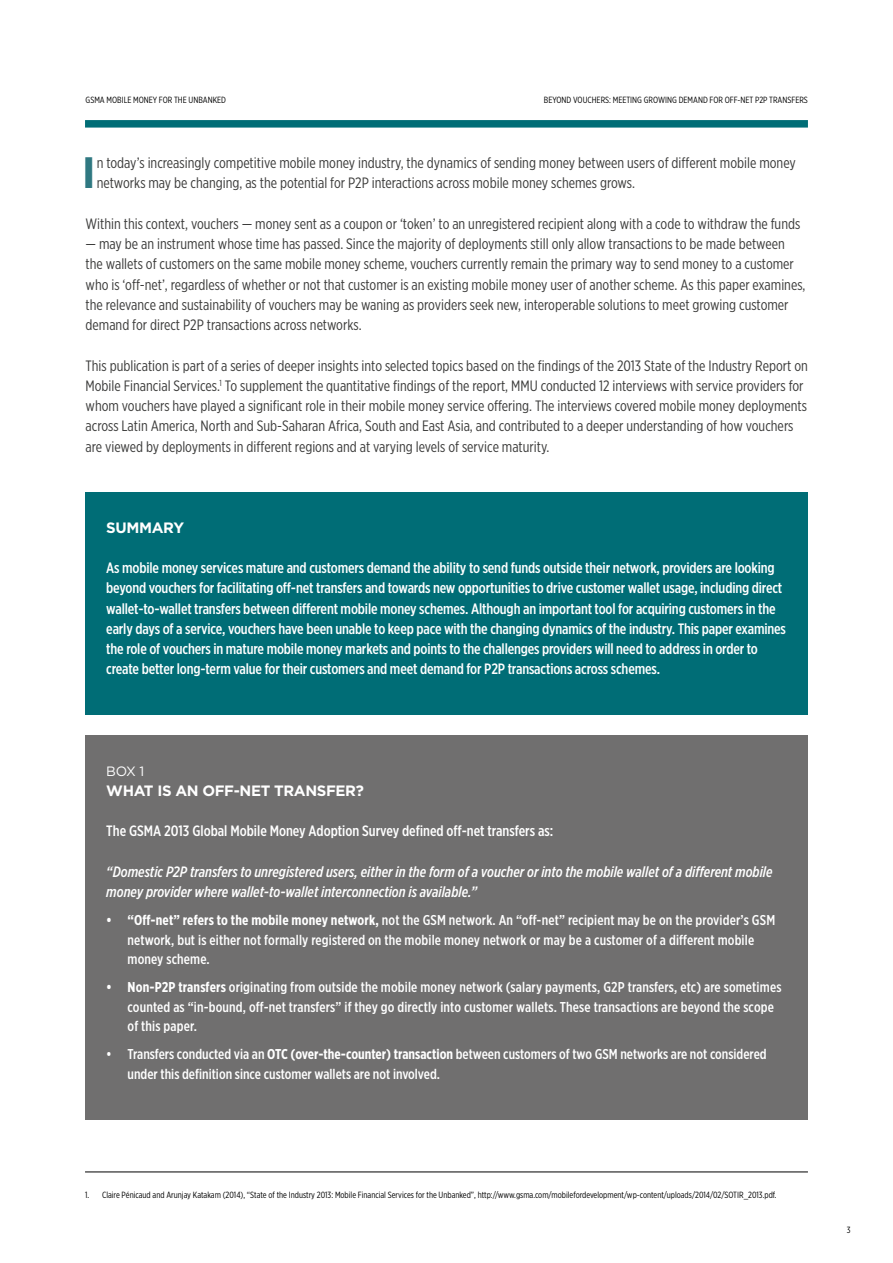
<style>
.page{position:relative;width:893px;height:1263px;background:#fff}
.page>*{position:absolute;margin:0;border:0;box-sizing:border-box;transform-origin:0 0}
.t1{font:700 43.95px "Gotham";color:#2f7881}
.t2{font:15px/20.2px "Gotham X Narrow";color:#3c3c3b}
.t3{font:500 15px/20.2px "Gotham X Narrow";letter-spacing:-.01em;color:#fff}
.t4{font:italic 500 15px/20.2px "Gotham X Narrow";color:#fff}
.t5{font:700 15px "Gotham";letter-spacing:-.025em;color:#fff}
.t6{font:500 14.25px/19.5px "Gotham X Narrow";letter-spacing:.01em;color:#fff}
.t7{font:13.5px "Gotham";color:#fff}
.t8{font:9px "Gotham X Narrow";color:#000}
.s1{font-weight:700}
</style>
<div class="page">
<div style="left:85px;top:120px;width:723px;height:8px;background:#006d76"></div>
<hr style="left:85px;top:1171px;width:723px;height:1px;background:#000">
<div style="left:85px;top:492px;width:723px;height:223px;background:#006d76"></div>
<div style="left:85px;top:735px;width:723px;height:385px;background:#706f6f"></div>
<p class="t8" style="left:86px;top:95px;width:142px">GSMA MOBILE MONEY FOR THE UNBANKED</p>
<p class="t8" style="left:544px;top:95px;width:265px">BEYOND VOUCHERS: MEETING GROWING DEMAND FOR OFF-NET P2P TRANSFERS</p>
<h1 class="t1" style="left:82px;top:144px;width:16px">I</h1>
<p class="t2" style="left:97px;top:152px;width:700px">n today’s increasingly competitive mobile money industry, the dynamics of sending money between users of different mobile money networks may be changing, as the potential for P2P interactions across mobile money schemes grows.</p>
<p class="t2" style="left:86px;top:213px;width:716px">Within this context, vouchers — money sent as a coupon or ‘token’ to an unregistered recipient along with a code to withdraw the funds</p>
<p class="t2" style="left:86px;top:233px;width:721px">— may be an instrument whose time has passed. Since the majority of deployments still only allow transactions to be made between the wallets of customers on the same mobile money scheme, vouchers currently remain the primary way to send money to a customer who is ‘off-net’, regardless of whether or not that customer is an existing mobile money user of another scheme. As this paper examines, the relevance and sustainability of vouchers may be waning as providers seek new, interoperable solutions to meet growing customer demand for direct P2P transactions across networks.</p>
<p class="t2" style="left:86px;top:355px;width:724px">This publication is part of a series of deeper insights into selected topics based on the findings of the 2013 State of the Industry Report on Mobile Financial Services.<sup>1</sup> To supplement the quantitative findings of the report, MMU conducted 12 interviews with service providers for whom vouchers have played a significant role in their mobile money service offering. The interviews covered mobile money deployments across Latin America, North and Sub-Saharan Africa, South and East Asia, and contributed to a deeper understanding of how vouchers are viewed by deployments in different regions and at varying levels of service maturity.</p>
<p class="t5" style="left:106px;top:517px;width:79px">SUMMARY</p>
<p class="t3" style="left:106px;top:557px;width:681px">As mobile money services mature and customers demand the ability to send funds outside their network, providers are looking beyond vouchers for facilitating off-net transfers and towards new opportunities to drive customer wallet usage, including direct wallet-to-wallet transfers between different mobile money schemes. Although an important tool for acquiring customers in the early days of a service, vouchers have been unable to keep pace with the changing dynamics of the industry. This paper examines the role of vouchers in mature mobile money markets and points to the challenges providers will need to address in order to create better long-term value for their customers and meet demand for P2P transactions across schemes.</p>
<p class="t7" style="left:106px;top:762px;width:39px">BOX 1</p>
<p class="t5" style="left:106px;top:781px;width:259px">WHAT IS AN OFF-NET TRANSFER?</p>
<p class="t3" style="left:106px;top:821px;width:448px">The GSMA 2013 Global Mobile Money Adoption Survey defined off-net transfers as:</p>
<p class="t4" style="left:106px;top:861px;width:668px">“Domestic P2P transfers to unregistered users, either in the form of a voucher or into the mobile wallet of a different mobile money provider where wallet-to-wallet interconnection is available.”</p>
<p class="t6" style="left:128px;top:910px;width:649px;text-indent:-21px"><span class="s1">• “Off-net” refers to the mobile money network,</span> not the GSM network. An “off-net” recipient may be on the provider’s GSM network, but is either not formally registered on the mobile money network or may be a customer of a different mobile money scheme.</p>
<p class="t6" style="left:128px;top:977px;width:655px;text-indent:-21px"><span class="s1">• Non-P2P transfers</span> originating from outside the mobile money network (salary payments, G2P transfers, etc) are sometimes counted as “in-bound, off-net transfers” if they go directly into customer wallets. These transactions are beyond the scope of this paper.</p>
<p class="t6" style="left:128px;top:1044px;width:641px;text-indent:-21px">• Transfers conducted via an <span class="s1">OTC (over-the-counter) transaction</span> between customers of two GSM networks are not considered under this definition since customer wallets are not involved.</p>
<p class="t8" style="left:85px;top:1190px;width:693px">1. Claire Pénicaud and Arunjay Katakam (2014), “State of the Industry 2013: Mobile Financial Services for the Unbanked”, http://www.gsma.com/mobilefordevelopment/wp-content/uploads/2014/02/SOTIR_2013.pdf.</p>
<p class="t8" style="left:847px;top:1224px;width:5px">3</p>
</div>
